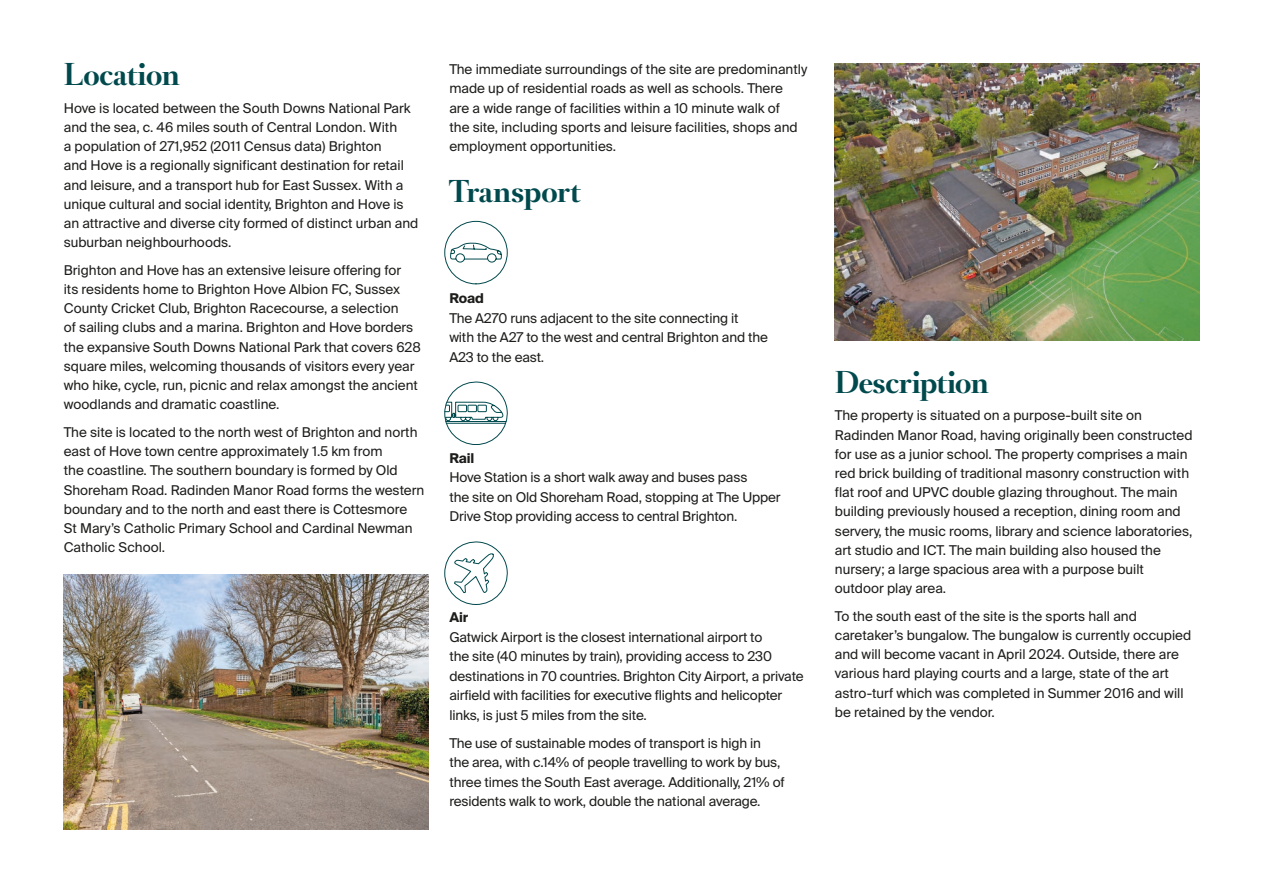
<style>
.page{position:relative;width:1263px;height:893px;background:#fff}
.page>*{position:absolute;margin:0;border:0;box-sizing:border-box;transform-origin:0 0}
.t1{font:700 27px "Romain Headline";letter-spacing:-.01em;color:#00494d}
.t2{font:13.5px/19.2px "Suisse Intl";color:#1d1d1b}
.t3{font:700 13.5px "Suisse Intl";letter-spacing:-.01em;color:#1d1d1b}
</style>
<div class="page">
<div style="left:444px;top:221px;width:64px;height:63px;border:1px solid #00494d;border-radius:50%"></div>
<svg style="left:450px;top:242px;width:52px;height:21px"></svg>
<img style="left:835px;top:64px;width:364px;height:276px">
<svg style="left:444px;top:382px;width:64px;height:63px"></svg>
<svg style="left:444px;top:542px;width:64px;height:63px"></svg>
<img style="left:64px;top:574px;width:364px;height:255px">
<h1 class="t1" style="left:64px;top:55px;width:117px">Location</h1>
<p class="t2" style="left:64px;top:98px;width:356px">Hove is located between the South Downs National Park and the sea, c. 46 miles south of Central London. With<br>a population of 271,952 (2011 Census data) Brighton<br>and Hove is a regionally significant destination for retail and leisure, and a transport hub for East Sussex. With a unique cultural and social identity, Brighton and Hove is an attractive and diverse city formed of distinct urban and suburban neighbourhoods.</p>
<p class="t2" style="left:64px;top:261px;width:359px">Brighton and Hove has an extensive leisure offering for<br>its residents home to Brighton Hove Albion FC, Sussex County Cricket Club, Brighton Racecourse, a selection<br>of sailing clubs and a marina. Brighton and Hove borders the expansive South Downs National Park that covers 628 square miles, welcoming thousands of visitors every year who hike, cycle, run, picnic and relax amongst the ancient woodlands and dramatic coastline.</p>
<p class="t2" style="left:64px;top:423px;width:362px">The site is located to the north west of Brighton and north east of Hove town centre approximately 1.5 km from<br>the coastline. The southern boundary is formed by Old Shoreham Road. Radinden Manor Road forms the western boundary and to the north and east there is Cottesmore<br>St Mary’s Catholic Primary School and Cardinal Newman Catholic School.</p>
<p class="t2" style="left:449px;top:60px;width:360px">The immediate surroundings of the site are predominantly made up of residential roads as well as schools. There<br>are a wide range of facilities within a 10 minute walk of<br>the site, including sports and leisure facilities, shops and employment opportunities.</p>
<h1 class="t1" style="left:449px;top:173px;width:133px">Transport</h1>
<p class="t3" style="left:449px;top:291px;width:36px">Road</p>
<p class="t2" style="left:449px;top:308px;width:320px">The A270 runs adjacent to the site connecting it<br>with the A27 to the west and central Brighton and the<br>A23 to the east.</p>
<p class="t3" style="left:449px;top:450px;width:26px">Rail</p>
<p class="t2" style="left:449px;top:468px;width:333px">Hove Station is a short walk away and buses pass<br>the site on Old Shoreham Road, stopping at The Upper<br>Drive Stop providing access to central Brighton.</p>
<p class="t3" style="left:449px;top:610px;width:20px">Air</p>
<p class="t2" style="left:449px;top:627px;width:356px">Gatwick Airport is the closest international airport to<br>the site (40 minutes by train), providing access to 230 destinations in 70 countries. Brighton City Airport, a private airfield with facilities for executive flights and helicopter links, is just 5 miles from the site.</p>
<p class="t2" style="left:449px;top:733px;width:337px">The use of sustainable modes of transport is high in<br>the area, with c.14% of people travelling to work by bus, three times the South East average. Additionally, 21% of residents walk to work, double the national average.</p>
<h1 class="t1" style="left:835px;top:363px;width:155px">Description</h1>
<p class="t2" style="left:835px;top:406px;width:359px">The property is situated on a purpose-built site on Radinden Manor Road, having originally been constructed for use as a junior school. The property comprises a main red brick building of traditional masonry construction with flat roof and UPVC double glazing throughout. The main building previously housed a reception, dining room and servery, the music rooms, library and science laboratories, art studio and ICT. The main building also housed the nursery; a large spacious area with a purpose built outdoor play area.</p>
<p class="t2" style="left:835px;top:607px;width:358px">To the south east of the site is the sports hall and caretaker’s bungalow. The bungalow is currently occupied and will become vacant in April 2024. Outside, there are various hard playing courts and a large, state of the art astro-turf which was completed in Summer 2016 and will be retained by the vendor.</p>
</div>
